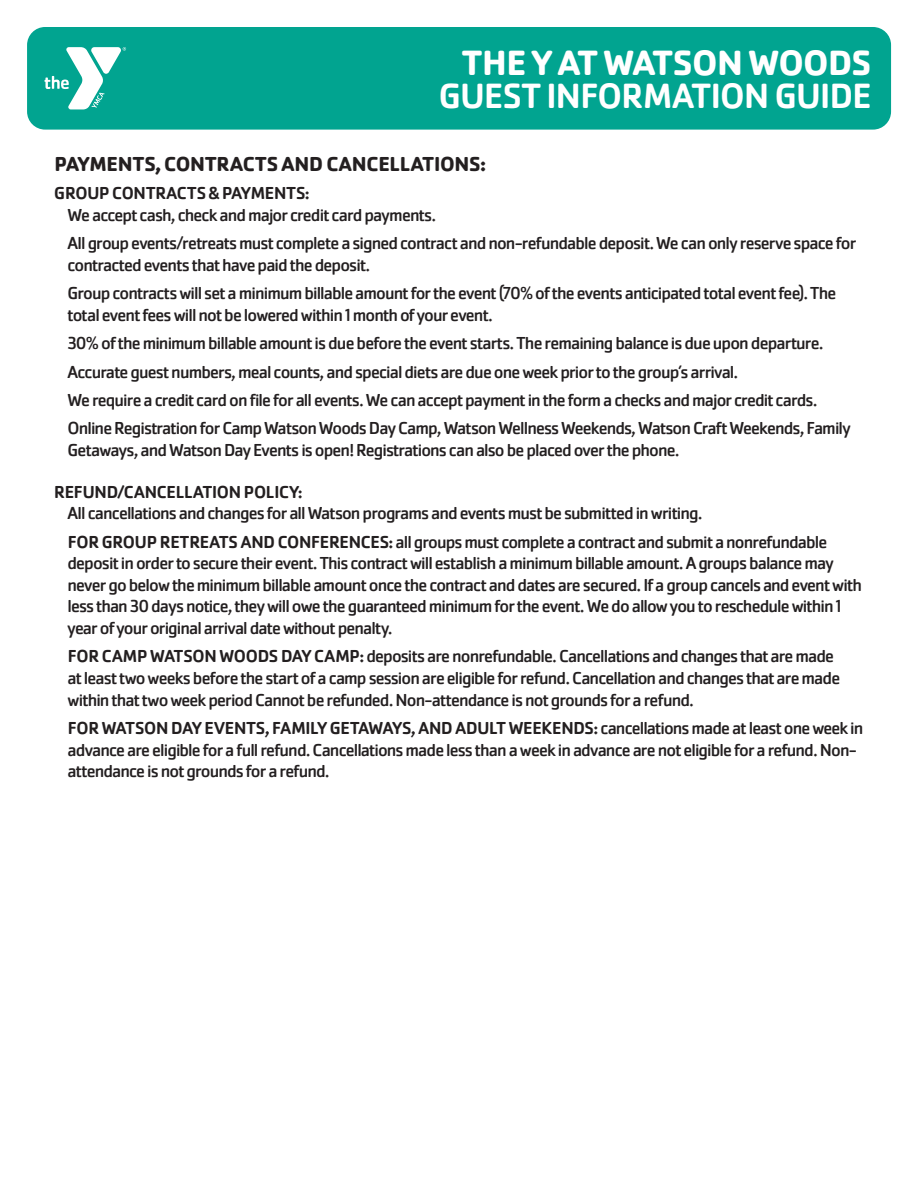
<style>
.page{position:relative;width:918px;height:1188px;background:#fff}
.page>*{position:absolute;margin:0;border:0;box-sizing:border-box;transform-origin:0 0}
.t1{font:500 36.45px "Cachet Pro";letter-spacing:-.015em;color:#fff}
.t2{font:700 36.45px "Cachet Pro";letter-spacing:-.02em;color:#fff}
.t3{font:700 21px "Cachet Pro";letter-spacing:-.01em;color:#231f20}
.t4{font:18px/21.6px "Cachet Pro";letter-spacing:-.05em;color:#231f20}
.t5{font:500 18px "Cachet Pro";letter-spacing:-.01em;color:#231f20}
.s1{font-weight:500}
</style>
<div class="page">
<div style="left:27px;top:27px;width:864px;height:103px;background:#01a490;border-radius:18px"></div>
<svg style="left:45px;top:47px;width:81px;height:62px"></svg>
<p class="t2" style="left:462px;top:40px;width:411px">THE Y AT WATSON WOODS</p>
<p class="t1" style="left:439px;top:75px;width:434px">GUEST INFORMATION GUIDE</p>
<p class="t3" style="left:54px;top:151px;width:433px">PAYMENTS, CONTRACTS AND CANCELLATIONS:</p>
<p class="t5" style="left:54px;top:183px;width:257px">GROUP CONTRACTS &amp; PAYMENTS:</p>
<p class="t4" style="left:68px;top:204px;width:370px">We accept cash, check and major credit card payments.</p>
<p class="t4" style="left:68px;top:233px;width:790px">All group events/retreats must complete a signed contract and non-refundable deposit. We can only reserve space for contracted events that have paid the deposit.</p>
<p class="t4" style="left:68px;top:283px;width:770px">Group contracts will set a minimum billable amount for the event (70% of the events anticipated total event fee). The total event fees will not be lowered within 1 month of your event.</p>
<p class="t4" style="left:68px;top:333px;width:758px">30% of the minimum billable amount is due before the event starts. The remaining balance is due upon departure.</p>
<p class="t4" style="left:68px;top:361px;width:672px">Accurate guest numbers, meal counts, and special diets are due one week prior to the group’s arrival.</p>
<p class="t4" style="left:68px;top:389px;width:752px">We require a credit card on file for all events. We can accept payment in the form a checks and major credit cards.</p>
<p class="t4" style="left:68px;top:418px;width:785px">Online Registration for Camp Watson Woods Day Camp, Watson Wellness Weekends, Watson Craft Weekends, Family<br>Getaways, and Watson Day Events is open! Registrations can also be placed over the phone.</p>
<p class="t5" style="left:54px;top:481px;width:250px">REFUND/CANCELLATION POLICY:</p>
<p class="t4" style="left:68px;top:503px;width:637px">All cancellations and changes for all Watson programs and events must be submitted in writing.</p>
<p class="t4" style="left:68px;top:531px;width:796px"><span class="s1">FOR GROUP RETREATS AND CONFERENCES:</span> all groups must complete a contract and submit a nonrefundable deposit in order to secure their event. This contract will establish a minimum billable amount. A groups balance may never go below the minimum billable amount once the contract and dates are secured. If a group cancels and event with less than 30 days notice, they will owe the guaranteed minimum for the event. We do allow you to reschedule within 1 year of your original arrival date without penalty.</p>
<p class="t4" style="left:68px;top:646px;width:774px"><span class="s1">FOR CAMP WATSON WOODS DAY CAMP:</span> deposits are nonrefundable. Cancellations and changes that are made at least two weeks before the start of a camp session are eligible for refund. Cancellation and changes that are made within that two week period Cannot be refunded. Non-attendance is not grounds for a refund.</p>
<p class="t4" style="left:68px;top:717px;width:797px"><span class="s1">FOR WATSON DAY EVENTS, FAMILY GETAWAYS, AND ADULT WEEKENDS:</span> cancellations made at least one week in advance are eligible for a full refund. Cancellations made less than a week in advance are not eligible for a refund. Non&shy;attendance is not grounds for a refund.</p>
</div>
